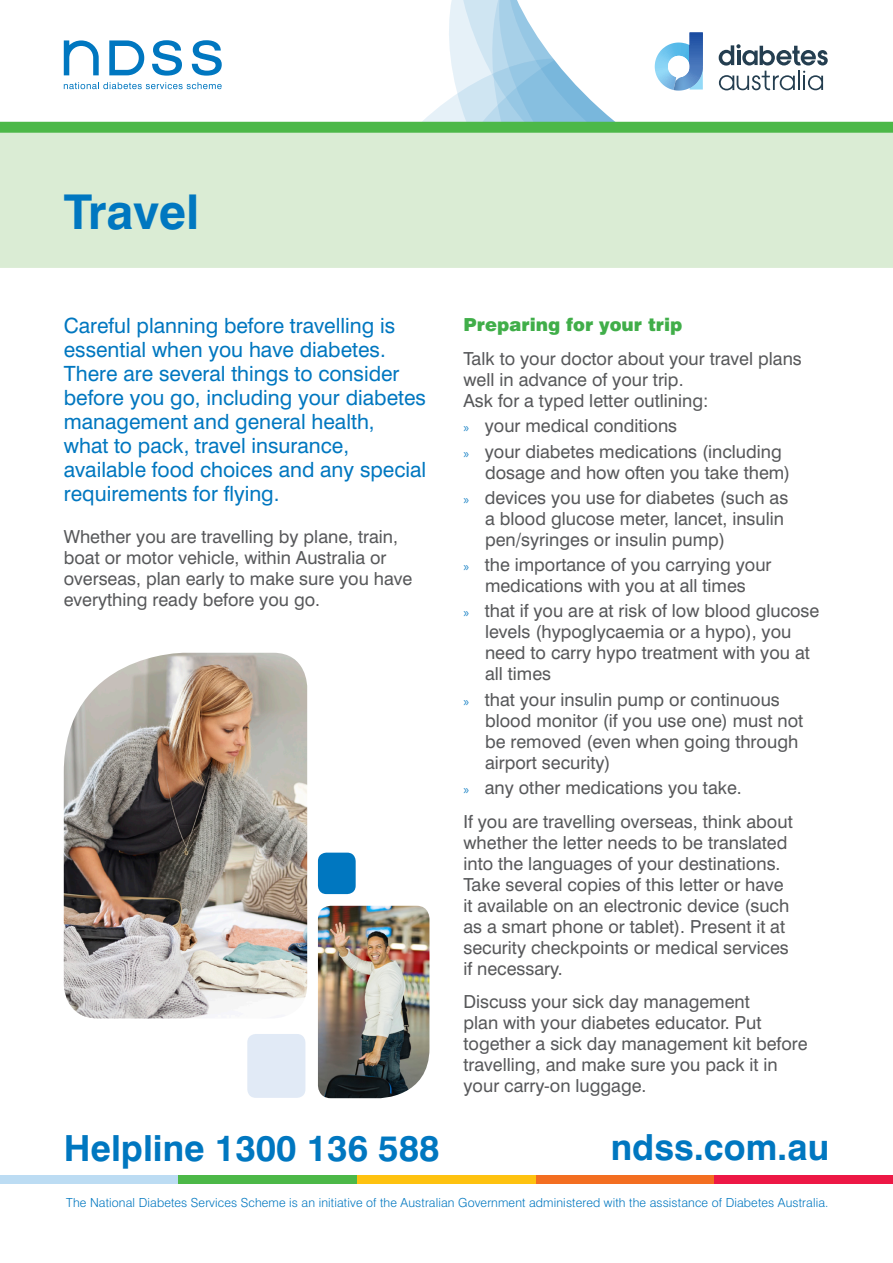
<style>
.page{position:relative;width:893px;height:1263px;background:#fff}
.page>*{position:absolute;margin:0;border:0;box-sizing:border-box;transform-origin:0 0}
.t1{font:700 48px "Swiss 721 BT";color:#0077c0}
.t2{font:700 36px "Swiss 721 BT";color:#0077c0}
.intro_text{font:21px/24px "Swiss 721 BT";color:#0077c0}
.body{font:18px/21px "Swiss 721 BT";color:#57585a}
.head2{font:900 18px "Swiss 721 BT";color:#40ae49}
.t3{font:300 12.45px "Swiss 721 BT";letter-spacing:.01em;color:#0077c0}
.s1{font-family:"Myriad Pro";font-size:13.5px;color:#2287c8}
</style>
<div class="page">
<div style="left:0;top:232px;width:893px;height:36px;background:#daecd4"></div>
<div style="left:475px;top:232px;width:418px;height:18px;background:#daecd4"></div>
<div style="left:0;top:133px;width:893px;height:99px;background:#daecd4"></div>
<svg style="left:0;top:0;width:893px;height:133px"></svg>
<div style="left:357px;top:1176px;width:179px;height:8px;background:#fec210"></div>
<div style="left:0;top:1176px;width:179px;height:8px;background:#bcdcf3"></div>
<div style="left:179px;top:1176px;width:178px;height:8px;background:#4cb848"></div>
<div style="left:536px;top:1176px;width:178px;height:8px;background:#f36e21"></div>
<div style="left:714px;top:1176px;width:179px;height:8px;background:#ed1845"></div>
<img style="left:64px;top:653px;width:243px;height:365px">
<img style="left:318px;top:906px;width:111px;height:192px">
<div style="left:318px;top:853px;width:38px;height:41px;background:#0077c0;border-radius:9px"></div>
<div style="left:247px;top:1034px;width:58px;height:64px;background:#e1eaf6;border-radius:9px"></div>
<p class="t1" style="left:64px;top:183px;width:137px">Travel</p>
<p class="intro_text" style="left:64px;top:313px;width:364px">Careful planning before travelling is essential when you have diabetes.<br>There are several things to consider before you go, including your diabetes management and general health,<br>what to pack, travel insurance, available food choices and any special requirements for flying.</p>
<p class="body" style="left:64px;top:526px;width:350px">Whether you are travelling by plane, train, boat or motor vehicle, within Australia or overseas, plan early to make sure you have everything ready before you go.</p>
<p class="head2" style="left:463px;top:314px;width:220px">Preparing for your trip</p>
<p class="body" style="left:463px;top:348px;width:340px">Talk to your doctor about your travel plans well in advance of your trip.<br>Ask for a typed letter outlining:</p>
<p class="body" style="left:463px;top:415px;width:215px"><span class="s1">»</span> your medical conditions</p>
<p class="body" style="left:485px;top:441px;width:307px;text-indent:-22px"><span class="s1">»</span> your diabetes medications (including dosage and how often you take them)</p>
<p class="body" style="left:485px;top:487px;width:305px;text-indent:-22px"><span class="s1">»</span> devices you use for diabetes (such as a blood glucose meter, lancet, insulin pen/syringes or insulin pump)</p>
<p class="body" style="left:463px;top:554px;width:310px;text-align:center"><span class="s1">»</span> the importance of you carrying your medications with you at all times</p>
<p class="body" style="left:485px;top:600px;width:336px;text-indent:-22px"><span class="s1">»</span> that if you are at risk of low blood glucose levels (hypoglycaemia or a hypo), you need to carry hypo treatment with you at all times</p>
<p class="body" style="left:485px;top:689px;width:320px;text-indent:-22px"><span class="s1">»</span> that your insulin pump or continuous blood monitor (if you use one) must not be removed (even when going through airport security)</p>
<p class="body" style="left:463px;top:777px;width:280px"><span class="s1">»</span> any other medications you take.</p>
<p class="body" style="left:463px;top:811px;width:331px">If you are travelling overseas, think about whether the letter needs to be translated into the languages of your destinations.<br>Take several copies of this letter or have it available on an electronic device (such as a smart phone or tablet). Present it at security checkpoints or medical services if necessary.</p>
<p class="body" style="left:463px;top:991px;width:346px">Discuss your sick day management<br>plan with your diabetes educator. Put together a sick day management kit before travelling, and make sure you pack it in your carry-on luggage.</p>
<h2 class="t2" style="left:64px;top:1126px;width:377px">Helpline 1300 136 588</h2>
<h2 class="t2" style="left:611px;top:1125px;width:220px">ndss.com.au</h2>
<p class="t3" style="left:66px;top:1195px;width:764px">The National Diabetes Services Scheme is an initiative of the Australian Government administered with the assistance of Diabetes Australia.</p>
</div>
